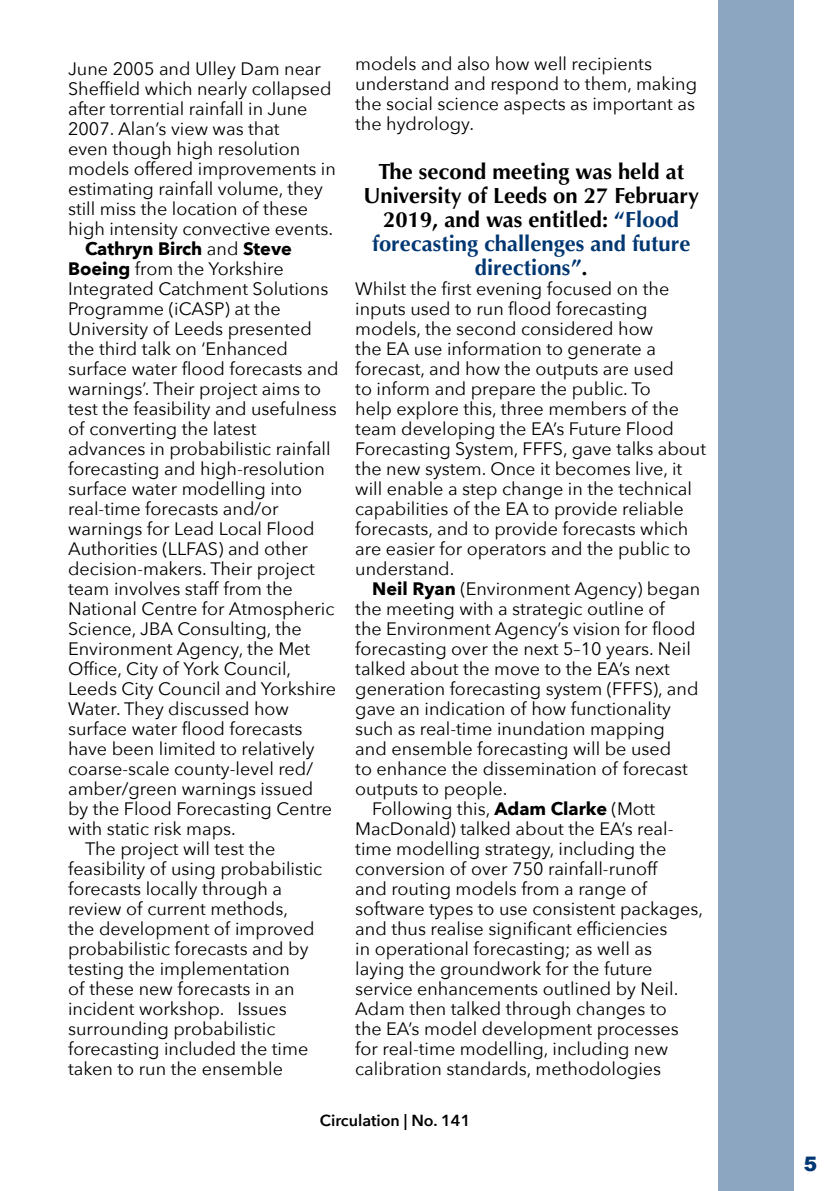
<style>
.page{position:relative;width:840px;height:1191px;background:#fff}
.page>*{position:absolute;margin:0;border:0;box-sizing:border-box;transform-origin:0 0}
.t1{font:700 22px/24px "Optima";color:#000;text-align:center}
.t2{font:900 20px "Arial";color:#003772}
.t3{font:18px/20px "Avenir Next";color:#000}
.t4{font:700 18px "Avenir Next";color:#000}
.t5{font:600 16px "Avenir Next";color:#000}
.s1{font-weight:400}
.s2{font-weight:700}
.s3{color:#003772}
</style>
<div class="page">
<div style="left:718px;top:0;width:75px;height:1191px;background:#8ca5c0"></div>
<p class="t3" style="left:68px;top:58px;width:254px">June 2005 and Ulley Dam near</p>
<p class="t3" style="left:68px;top:78px;width:265px">Sheffield which nearly collapsed</p>
<p class="t3" style="left:68px;top:98px;width:241px">after torrential rainfall in June</p>
<p class="t3" style="left:68px;top:118px;width:213px">2007. Alan’s view was that</p>
<p class="t3" style="left:68px;top:138px;width:233px">even though high resolution</p>
<p class="t3" style="left:68px;top:158px;width:269px">models offered improvements in</p>
<p class="t3" style="left:68px;top:178px;width:256px">estimating rainfall volume, they</p>
<p class="t3" style="left:68px;top:198px;width:241px">still miss the location of these</p>
<p class="t3" style="left:68px;top:218px;width:266px">high intensity convective events.</p>
<p class="t4" style="left:85px;top:233px;width:208px">Cathryn Birch <span class="s1">and</span> Steve</p>
<p class="t3" style="left:68px;top:258px;width:217px"><span class="s2">Boeing</span> from the Yorkshire</p>
<p class="t3" style="left:68px;top:278px;width:262px">Integrated Catchment Solutions</p>
<p class="t3" style="left:68px;top:298px;width:214px">Programme (iCASP) at the</p>
<p class="t3" style="left:68px;top:318px;width:245px">University of Leeds presented</p>
<p class="t3" style="left:68px;top:338px;width:221px">the third talk on ‘Enhanced</p>
<p class="t3" style="left:68px;top:358px;width:272px">surface water flood forecasts and</p>
<p class="t3" style="left:68px;top:378px;width:254px">warnings’. Their project aims to</p>
<p class="t3" style="left:68px;top:398px;width:270px">test the feasibility and usefulness</p>
<p class="t3" style="left:68px;top:418px;width:190px">of converting the latest</p>
<p class="t3" style="left:68px;top:438px;width:264px">advances in probabilistic rainfall</p>
<p class="t3" style="left:68px;top:458px;width:258px">forecasting and high-resolution</p>
<p class="t3" style="left:68px;top:478px;width:235px">surface water modelling into</p>
<p class="t3" style="left:68px;top:498px;width:212px">real-time forecasts and/or</p>
<p class="t3" style="left:68px;top:518px;width:248px">warnings for Lead Local Flood</p>
<p class="t3" style="left:68px;top:538px;width:241px">Authorities (LLFAS) and other</p>
<p class="t3" style="left:68px;top:558px;width:248px">decision-makers. Their project</p>
<p class="t3" style="left:68px;top:578px;width:226px">team involves staff from the</p>
<p class="t3" style="left:68px;top:598px;width:268px">National Centre for Atmospheric</p>
<p class="t3" style="left:68px;top:618px;width:235px">Science, JBA Consulting, the</p>
<p class="t3" style="left:68px;top:638px;width:243px">Environment Agency, the Met</p>
<p class="t3" style="left:68px;top:658px;width:225px">Office, City of York Council,</p>
<p class="t3" style="left:68px;top:678px;width:269px">Leeds City Council and Yorkshire</p>
<p class="t3" style="left:68px;top:698px;width:222px">Water. They discussed how</p>
<p class="t3" style="left:68px;top:718px;width:236px">surface water flood forecasts</p>
<p class="t3" style="left:68px;top:738px;width:248px">have been limited to relatively</p>
<p class="t3" style="left:68px;top:758px;width:246px">coarse-scale county-level red/</p>
<p class="t3" style="left:68px;top:778px;width:246px">amber/green warnings issued</p>
<p class="t3" style="left:68px;top:798px;width:265px">by the Flood Forecasting Centre</p>
<p class="t3" style="left:68px;top:818px;width:169px">with static risk maps.</p>
<p class="t3" style="left:85px;top:838px;width:192px">The project will test the</p>
<p class="t3" style="left:68px;top:858px;width:255px">feasibility of using probabilistic</p>
<p class="t3" style="left:68px;top:878px;width:215px">forecasts locally through a</p>
<p class="t3" style="left:68px;top:898px;width:221px">review of current methods,</p>
<p class="t3" style="left:68px;top:918px;width:248px">the development of improved</p>
<p class="t3" style="left:68px;top:938px;width:242px">probabilistic forecasts and by</p>
<p class="t3" style="left:68px;top:958px;width:223px">testing the implementation</p>
<p class="t3" style="left:68px;top:978px;width:228px">of these new forecasts in an</p>
<p class="t3" style="left:68px;top:998px;width:220px">incident workshop. Issues</p>
<p class="t3" style="left:68px;top:1018px;width:209px">surrounding probabilistic</p>
<p class="t3" style="left:68px;top:1038px;width:241px">forecasting included the time</p>
<p class="t3" style="left:68px;top:1058px;width:216px">taken to run the ensemble</p>
<p class="t3" style="left:355px;top:53px;width:343px">models and also how well recipients understand and respond to them, making the social science aspects as important as the hydrology.</p>
<p class="t1" style="left:363px;top:159px;width:337px">The second meeting was held at<br>University of Leeds on 27 February<br>2019, and was entitled: <span class="s3">“Flood forecasting challenges and future directions”</span>.</p>
<p class="t3" style="left:355px;top:277px;width:352px">Whilst the first evening focused on the inputs used to run flood forecasting models, the second considered how<br>the EA use information to generate a forecast, and how the outputs are used<br>to inform and prepare the public. To<br>help explore this, three members of the team developing the EA’s Future Flood Forecasting System, FFFS, gave talks about the new system. Once it becomes live, it will enable a step change in the technical capabilities of the EA to provide reliable forecasts, and to provide forecasts which are easier for operators and the public to understand.</p>
<p class="t3" style="left:372px;top:577px;width:329px"><span class="s2">Neil Ryan</span> (Environment Agency) began</p>
<p class="t3" style="left:355px;top:597px;width:311px">the meeting with a strategic outline of</p>
<p class="t3" style="left:355px;top:617px;width:341px">the Environment Agency’s vision for flood</p>
<p class="t3" style="left:355px;top:637px;width:337px">forecasting over the next 5–10 years. Neil</p>
<p class="t3" style="left:355px;top:657px;width:316px">talked about the move to the EA’s next</p>
<p class="t3" style="left:355px;top:677px;width:344px">generation forecasting system (FFFS), and</p>
<p class="t3" style="left:355px;top:697px;width:317px">gave an indication of how functionality</p>
<p class="t3" style="left:355px;top:717px;width:311px">such as real-time inundation mapping</p>
<p class="t3" style="left:355px;top:737px;width:317px">and ensemble forecasting will be used</p>
<p class="t3" style="left:355px;top:757px;width:334px">to enhance the dissemination of forecast</p>
<p class="t3" style="left:355px;top:777px;width:154px">outputs to people.</p>
<p class="t3" style="left:372px;top:797px;width:284px">Following this, <span class="s2">Adam Clarke</span> (Mott</p>
<p class="t3" style="left:355px;top:817px;width:319px">MacDonald) talked about the EA’s real-</p>
<p class="t3" style="left:355px;top:837px;width:312px">time modelling strategy, including the</p>
<p class="t3" style="left:355px;top:857px;width:303px">conversion of over 750 rainfall-runoff</p>
<p class="t3" style="left:355px;top:877px;width:293px">and routing models from a range of</p>
<p class="t3" style="left:355px;top:897px;width:349px">software types to use consistent packages,</p>
<p class="t3" style="left:355px;top:917px;width:313px">and thus realise significant efficiencies</p>
<p class="t3" style="left:355px;top:937px;width:298px">in operational forecasting; as well as</p>
<p class="t3" style="left:355px;top:957px;width:298px">laying the groundwork for the future</p>
<p class="t3" style="left:355px;top:977px;width:324px">service enhancements outlined by Neil.</p>
<p class="t3" style="left:355px;top:997px;width:313px">Adam then talked through changes to</p>
<p class="t3" style="left:355px;top:1017px;width:325px">the EA’s model development processes</p>
<p class="t3" style="left:355px;top:1037px;width:314px">for real-time modelling, including new</p>
<p class="t3" style="left:355px;top:1057px;width:307px">calibration standards, methodologies</p>
<p class="t5" style="left:320px;top:1107px;width:152px">Circulation | No. 141</p>
<p class="t2" style="left:803px;top:1149px;width:15px">5</p>
</div>
